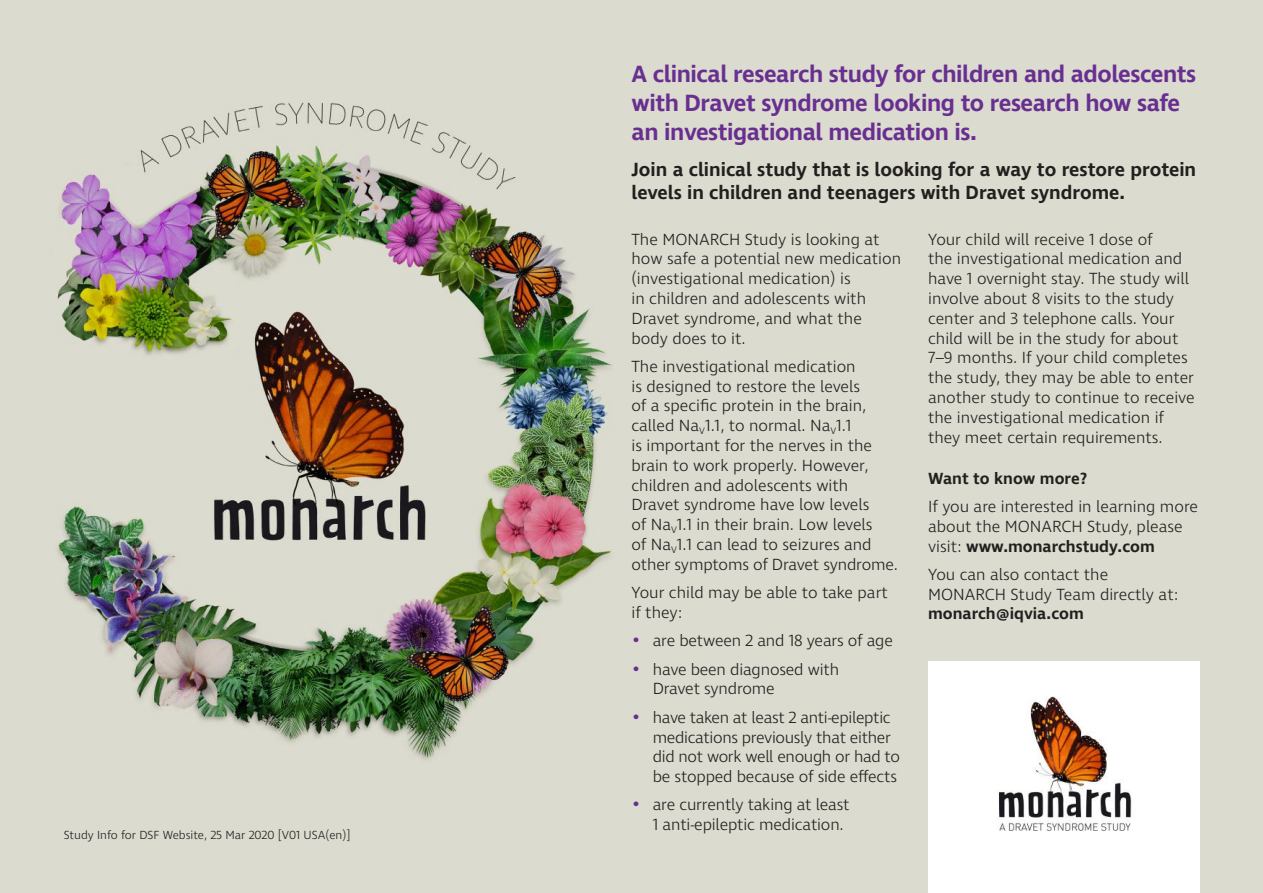
<style>
.page{position:relative;width:1263px;height:893px;background:#fff}
.page>*{position:absolute;margin:0;border:0;box-sizing:border-box;transform-origin:0 0}
.t1{font:600 24px/28.8px "Ingra";letter-spacing:-.02em;color:#682f90}
.t2{font:600 19.5px/23.4px "Ingra";color:#241f1f}
.t3{font:300 16.5px/19.8px "Ingra";color:#241f1f}
.t4{font:300 16.5px/19.8px "Ingra";letter-spacing:-.02em;color:#241f1f}
.t5{font:600 16.5px "Ingra";color:#241f1f}
.t6{font:300 12px "Ingra";color:#241f1f}
.s1{font-size:21px;color:#682f90}
.s2{font-weight:600}
</style>
<div class="page">
<img style="left:0;top:0;width:1263px;height:893px">
<div style="left:928px;top:661px;width:271px;height:232px;background:#fff"></div>
<img style="left:998px;top:696px;width:134px;height:135px">
<p class="t6" style="left:64px;top:828px;width:288px">Study Info for DSF Website, 25 Mar 2020 [V01 USA(en)]</p>
<h1 class="t1" style="left:631px;top:61px;width:566px">A clinical research study for children and adolescents with Dravet syndrome looking to research how safe an investigational medication is.</h1>
<p class="t2" style="left:631px;top:159px;width:566px">Join a clinical study that is looking for a way to restore protein levels in children and teenagers with Dravet syndrome.</p>
<p class="t3" style="left:631px;top:230px;width:271px">The MONARCH Study is looking at how safe a potential new medication (investigational medication) is<br>in children and adolescents with<br>Dravet syndrome, and what the body does to it.</p>
<p class="t3" style="left:631px;top:357px;width:268px">The investigational medication<br>is designed to restore the levels<br>of a specific protein in the brain, called Na<sub>V</sub>1.1, to normal. Na<sub>V</sub>1.1<br>is important for the nerves in the brain to work properly. However, children and adolescents with Dravet syndrome have low levels<br>of Na<sub>V</sub>1.1 in their brain. Low levels<br>of Na<sub>V</sub>1.1 can lead to seizures and other symptoms of Dravet syndrome.</p>
<p class="t3" style="left:631px;top:584px;width:258px">Your child may be able to take part if they:</p>
<p class="t3" style="left:631px;top:632px;width:263px"><span class="s1">•</span> are between 2 and 18 years of age</p>
<p class="t3" style="left:653px;top:660px;width:188px;text-indent:-21px"><span class="s1">•</span> have been diagnosed with<br>Dravet syndrome</p>
<p class="t4" style="left:653px;top:708px;width:249px;text-indent:-21px"><span class="s1">•</span> have taken at least 2 anti-epileptic medications previously that either did not work well enough or had to be stopped because of side effects</p>
<p class="t3" style="left:653px;top:796px;width:198px;text-indent:-21px"><span class="s1">•</span> are currently taking at least<br>1 anti-epileptic medication.</p>
<p class="t3" style="left:928px;top:230px;width:268px">Your child will receive 1 dose of<br>the investigational medication and have 1 overnight stay. The study will involve about 8 visits to the study center and 3 telephone calls. Your child will be in the study for about 7–9 months. If your child completes the study, they may be able to enter another study to continue to receive the investigational medication if they meet certain requirements.</p>
<p class="t5" style="left:928px;top:468px;width:161px">Want to know more?</p>
<p class="t3" style="left:928px;top:497px;width:272px">If you are interested in learning more about the MONARCH Study, please visit: <span class="s2">www.monarchstudy.com</span></p>
<p class="t3" style="left:928px;top:565px;width:252px">You can also contact the<br>MONARCH Study Team directly at:</p>
<p class="t5" style="left:928px;top:604px;width:157px">monarch@iqvia.com</p>
</div>
